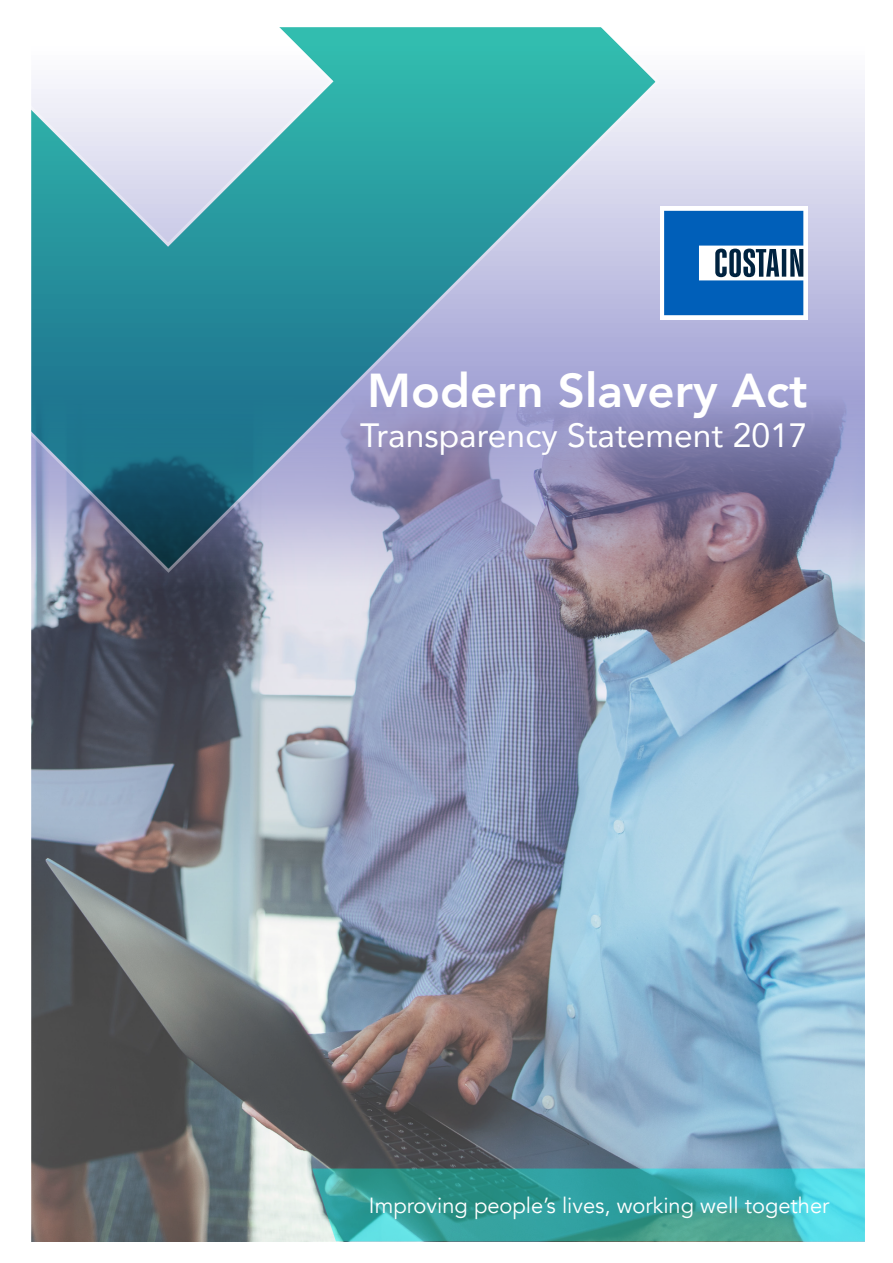
<style>
.page{position:relative;width:893px;height:1263px;background:#fff}
.page>*{position:absolute;margin:0;border:0;box-sizing:border-box;transform-origin:0 0}
.Body_Text_-_No_Drop{font:800 47.4px "Avenir";color:#fff}
.Body_Text_-_No_Drop-2{font:33.6px "Avenir";color:#fff}
.Body_Text_-_No_Drop-3{font:21.9px "Avenir";color:#fff}
</style>
<div class="page">
<img style="left:31px;top:27px;width:834px;height:1215px">
<p class="Body_Text_-_No_Drop" style="left:367px;top:353px;width:442px">Modern Slavery Act</p>
<p class="Body_Text_-_No_Drop-2" style="left:360px;top:408px;width:449px">Transparency Statement 2017</p>
<p class="Body_Text_-_No_Drop-3" style="left:369px;top:1192px;width:462px">Improving people’s lives, working well together</p>
</div>
